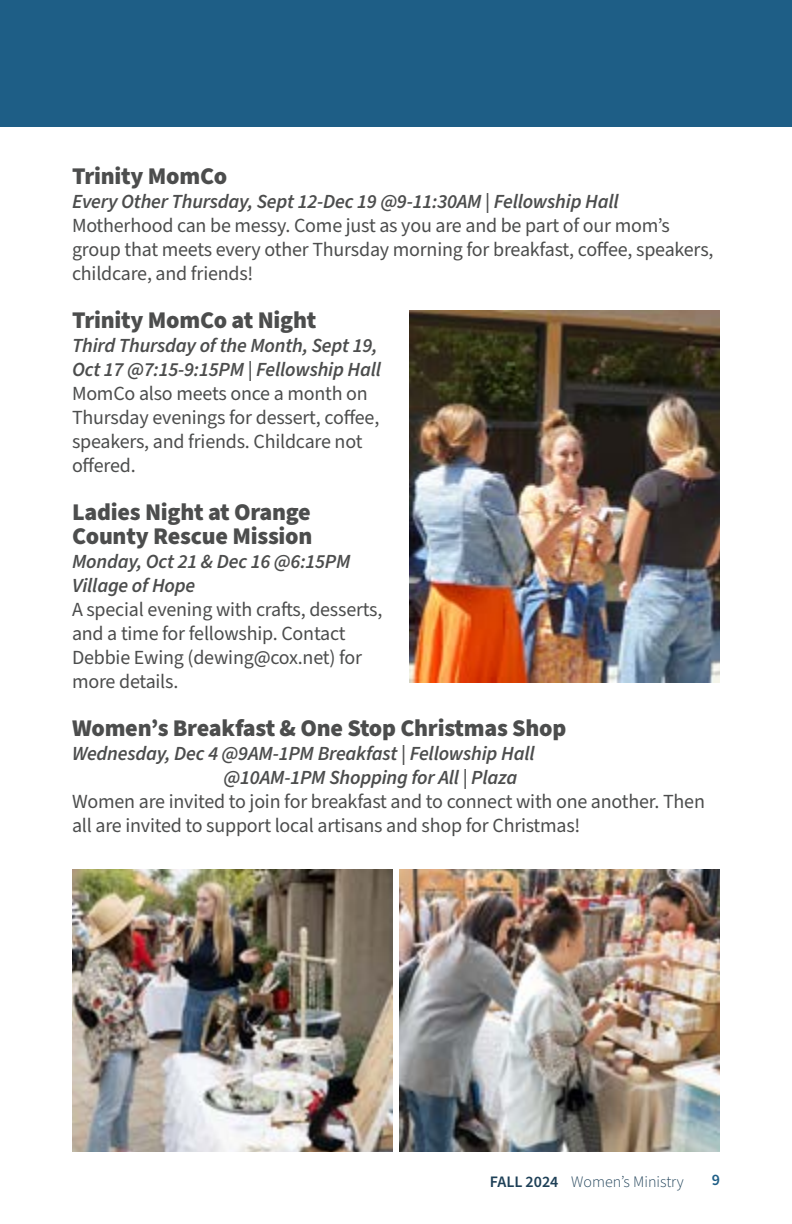
<style>
.page{position:relative;width:792px;height:1224px;background:#fff}
.page>*{position:absolute;margin:0;border:0;box-sizing:border-box;transform-origin:0 0}
.t1{font:900 24px/24px "Source Sans Pro";letter-spacing:-.01em;color:#4c4d4d}
.t2{font:20px/24px "Source Sans Pro";letter-spacing:-.01em;color:#4c4d4d}
.t3{font:italic 600 20px/24px "Source Sans Pro";letter-spacing:-.01em;color:#4c4d4d}
.t4{font:300 16px "Source Sans Pro";color:#1e4057}
.t5{font:600 16px "Source Sans Pro";color:#1e5e86}
.s1{font-weight:600}
</style>
<div class="page">
<div style="left:0;top:0;width:792px;height:127px;background:#1e5e86"></div>
<img style="left:410px;top:310px;width:310px;height:373px">
<img style="left:399px;top:870px;width:321px;height:282px">
<img style="left:72px;top:870px;width:321px;height:282px">
<p class="t1" style="left:72px;top:165px;width:157px">Trinity MomCo</p>
<p class="t3" style="left:72px;top:190px;width:548px">Every Other Thursday, Sept 12-Dec 19 @9-11:30AM | Fellowship Hall</p>
<p class="t2" style="left:72px;top:214px;width:643px">Motherhood can be messy. Come just as you are and be part of our mom’s group that meets every other Thursday morning for breakfast, coffee, speakers, childcare, and friends!</p>
<p class="t1" style="left:72px;top:309px;width:246px">Trinity MomCo at Night</p>
<p class="t3" style="left:72px;top:334px;width:311px">Third Thursday of the Month, Sept 19,<br>Oct 17 @7:15-9:15PM | Fellowship Hall</p>
<p class="t2" style="left:72px;top:382px;width:309px">MomCo also meets once a month on<br>Thursday evenings for dessert, coffee, speakers, and friends. Childcare not offered.</p>
<p class="t1" style="left:72px;top:501px;width:242px">Ladies Night at Orange<br>County Rescue Mission</p>
<p class="t3" style="left:72px;top:550px;width:280px">Monday, Oct 21 &amp; Dec 16 @6:15PM<br>Village of Hope</p>
<p class="t2" style="left:72px;top:598px;width:312px">A special evening with crafts, desserts, and a time for fellowship. Contact<br>Debbie Ewing (dewing@cox.net) for more details.</p>
<p class="t1" style="left:72px;top:717px;width:496px">Women’s Breakfast &amp; One Stop Christmas Shop</p>
<p class="t3" style="left:224px;top:742px;width:313px;text-indent:-152px">Wednesday, Dec 4 @9AM-1PM Breakfast | Fellowship Hall @10AM-1PM Shopping for All | Plaza</p>
<p class="t2" style="left:72px;top:790px;width:634px">Women are invited to join for breakfast and to connect with one another. Then all are invited to support local artisans and shop for Christmas!</p>
<p class="t4" style="left:490px;top:1171px;width:196px"><span class="s1">FALL 2024</span> Women’s Ministry</p>
<p class="t5" style="left:712px;top:1169px;width:10px">9</p>
</div>
